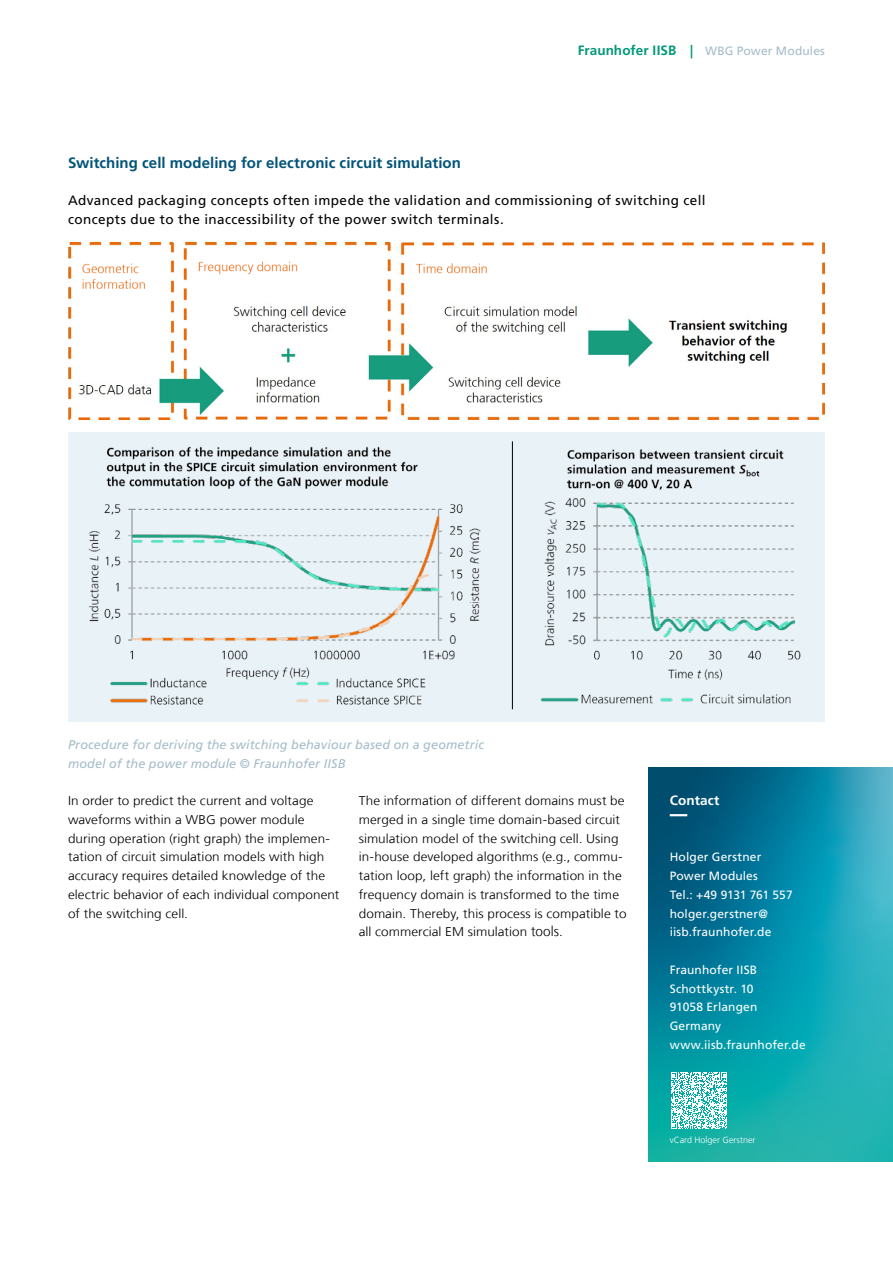
<style>
.page{position:relative;width:893px;height:1263px;background:#fff}
.page>*{position:absolute;margin:0;border:0;box-sizing:border-box;transform-origin:0 0}
.t1{font:700 15px "Frutiger LT Com";letter-spacing:.005em;color:#005478}
.t2{font:13.5px/18.8px "Frutiger LT Com";letter-spacing:.03em;color:#000}
.t3{font:700 13.5px "Frutiger LT Com";letter-spacing:.005em;color:#009879}
.t4{font:700 13.5px "Frutiger LT Com";letter-spacing:.01em;color:#fff}
.t5{font:300 12.6px/18.8px "Frutiger LT Com";letter-spacing:.005em;color:#000;scale:1.07 1}
.t6{font:italic 12.6px/18.8px "Frutiger LT Com";letter-spacing:.01em;color:#a5bcca}
.t7{font:12px/18.8px "Frutiger LT Com";letter-spacing:.01em;color:#fff}
.t8{font:300 9px "Frutiger LT Com";color:#fff}
.s1{font-weight:400;font-size:12px;color:#a5bcca}
.s2{font-size:13.8px}
</style>
<div class="page">
<div style="left:68px;top:432px;width:757px;height:290px;background:#e9f2f7"></div>
<img style="left:68px;top:243px;width:757px;height:177px">
<img style="left:88px;top:446px;width:393px;height:259px">
<img style="left:540px;top:449px;width:261px;height:255px">
<hr style="left:512px;top:441px;width:1px;height:268px;background:#000">
<svg style="left:648px;top:768px;width:245px;height:393px;background:#0f92a6"></svg>
<svg style="left:670px;top:814px;width:144px;height:2px"></svg>
<svg style="left:671px;top:1072px;width:56px;height:57px"></svg>
<p class="t3" style="left:578px;top:42px;width:249px">Fraunhofer IISB | <span class="s1">WBG Power Modules</span></p>
<p class="t1" style="left:68px;top:154px;width:394px">Switching cell modeling for electronic circuit simulation</p>
<p class="t2" style="left:68px;top:191px;width:639px">Advanced packaging concepts often impede the validation and commissioning of switching cell concepts due to the inaccessibility of the power switch terminals.</p>
<p class="t6" style="left:68px;top:735px;width:417px">Procedure for deriving the switching behaviour based on a geometric model of the power module © Fraunhofer IISB</p>
<p class="t5" style="left:68px;top:791px;width:255px">In order to predict the current and voltage waveforms within a WBG power module during operation (right graph) the implemen&shy;tation of circuit simulation models with high accuracy requires detailed knowledge of the electric behavior of each individual component of the switching cell.</p>
<p class="t5" style="left:359px;top:791px;width:252px">The information of different domains must be merged in a single time domain-based circuit simulation model of the switching cell. Using in-house developed algorithms (e.g., commu&shy;tation loop, left graph) the information in the frequency domain is transformed to the time domain. Thereby, this process is compatible to all commercial EM simulation <span class="s2">tools.</span></p>
<p class="t4" style="left:670px;top:792px;width:51px">Contact</p>
<p class="t7" style="left:670px;top:848px;width:124px">Holger Gerstner<br>Power Modules<br>Tel.: +49 9131 761 557 holger.gerstner@ iisb.fraunhofer.de</p>
<p class="t7" style="left:670px;top:960px;width:138px">Fraunhofer IISB<br>Schottkystr. 10<br>91058 Erlangen<br>Germany www.iisb.fraunhofer.de</p>
<p class="t8" style="left:670px;top:1134px;width:87px">vCard Holger Gerstner</p>
</div>
